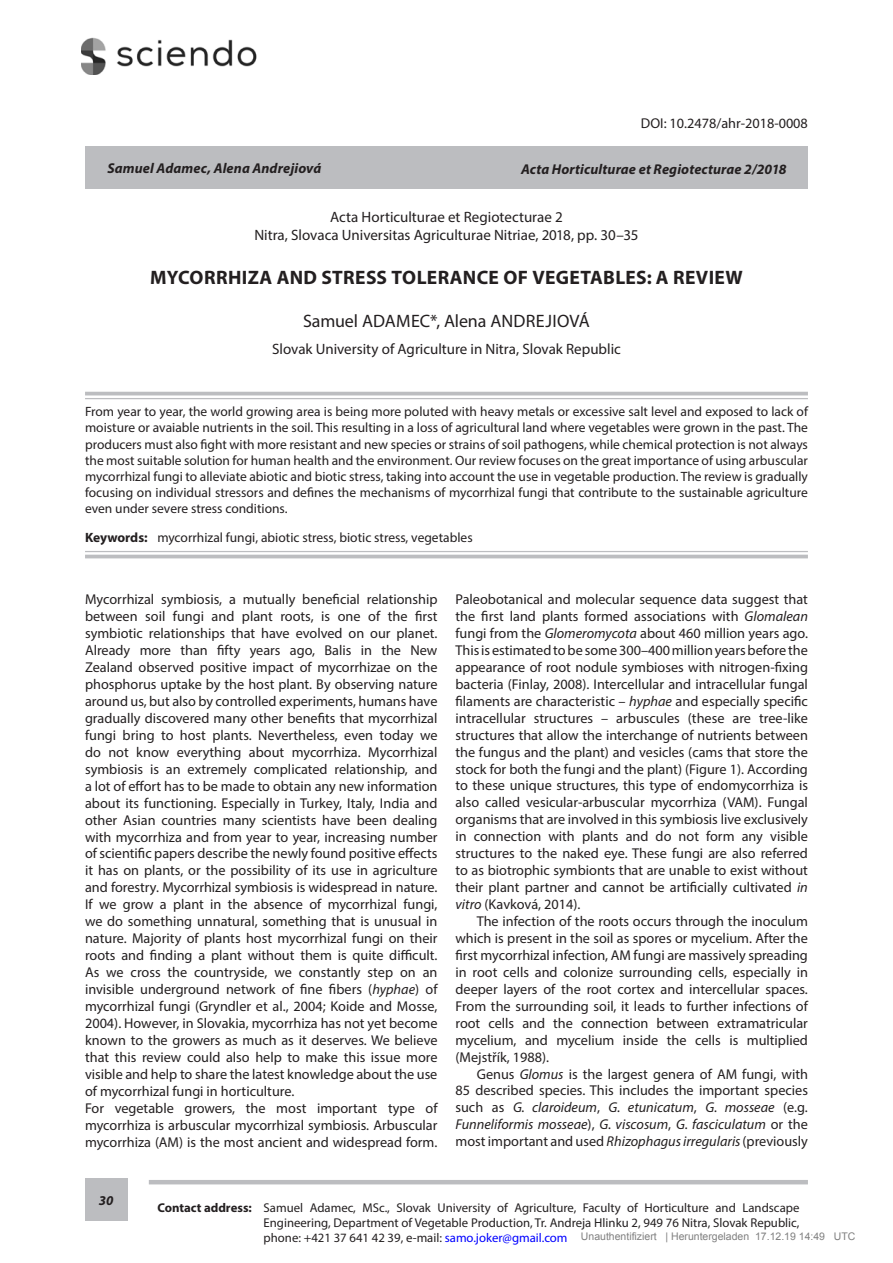
<style>
.page{position:relative;width:893px;height:1263px;background:#fff}
.page>*{position:absolute;margin:0;border:0;box-sizing:border-box;transform-origin:0 0}
.t1{font:700 19.5px "Myriad Pro";letter-spacing:.02em;color:#231f20}
.t2{font:18px "Myriad Pro";letter-spacing:-.005em;color:#231f20}
.t3{font:15px/18px "Myriad Pro";color:#231f20;text-align:center}
.t4{font:14.25px/17px "Myriad Pro";color:#231f20;text-align:justify}
.t5{font:italic 700 14.25px "Myriad Pro";letter-spacing:.01em;color:#231f20}
.t6{font:13.5px/16.2px "Myriad Pro";color:#231f20;text-align:justify}
.t7{font:italic 700 13.5px "Myriad Pro";color:#231f20}
.t8{font:12.75px/15px "Myriad Pro";color:#231f20;text-align:right}
.t9{font:10.5px "Arial";color:#808080}
.s1{font-weight:700}
.s2{font-style:italic}
.s3{font-family:"Myriad Pro";font-size:12.75px;color:#231f20}
.s4{font-family:"Myriad Pro";font-size:12.75px;color:#00f}
</style>
<div class="page">
<div style="left:85px;top:146px;width:723px;height:43px;background:#bcbdc0"></div>
<div style="left:85px;top:1178px;width:43px;height:43px;background:#bcbdc0"></div>
<hr style="left:149px;top:1180px;width:659px;height:4px;background:#bcbdc0">
<img style="left:82px;top:38px;width:175px;height:37px">
<hr style="left:85px;top:392px;width:723px;height:3px;background:#bcbdc0">
<hr style="left:85px;top:398px;width:723px;height:1px;background:#bcbdc0">
<hr style="left:85px;top:551px;width:723px;height:1px;background:#bcbdc0">
<hr style="left:85px;top:555px;width:723px;height:3px;background:#bcbdc0">
<p class="t4" style="left:641px;top:114px;width:168px">DO I: 10.2478/ahr-2018-0008</p>
<p class="t5" style="left:107px;top:159px;width:215px">Samuel Adamec, Alena Andrejiová</p>
<p class="t5" style="left:521px;top:160px;width:267px">Acta Horticulturae et Regiotecturae 2/2018</p>
<p class="t3" style="left:254px;top:207px;width:386px">Acta Horticulturae et Regiotecturae 2<br>Nitra, Slovaca Universitas Agriculturae Nitriae, 2018, pp. 30–35</p>
<h1 class="t1" style="left:150px;top:265px;width:594px">MYCORRHIZA AND STRESS TOLERANCE OF VEGETABLES: A REVIEW</h1>
<p class="t2" style="left:303px;top:310px;width:95px">Samuel Adame</p>
<p class="t2" style="left:420px;top:310px;width:171px">c*, Alena An dreji ová</p>
<p class="t3" style="left:272px;top:339px;width:350px">Slovak University of Agriculture in Nitra, Slovak Republic</p>
<p class="t6" style="left:85px;top:403px;width:724px">From year to year, the world growing area is being more poluted with heavy metals or excessive salt level and exposed to lack of moisture or avaiable nutrients in the soil. This resulting in a loss of agricultural land where vegetables were grown in the past. The producers must also fight with more resistant and new species or strains of soil pathogens, while chemical protection is not always the most suitable solution for human health and the environment. Our review focuses on the great importance of using arbuscular mycorrhizal fungi to alleviate abiotic and biotic stress, taking into account the use in vegetable production. The review is gradually focusing on individual stressors and defines the mechanisms of mycorrhizal fungi that contribute to the sustainable agriculture even under severe stress conditions.</p>
<p class="t6" style="left:85px;top:530px;width:389px"><span class="s1">KEYWORDS:</span> mycorrhizal fungi, abiotic stress, biotic stress, vegetables</p>
<p class="t4" style="left:85px;top:591px;width:354px;text-align:left">Mycorrhizal symbiosis, a mutually beneficial relationship between soil fungi and plant roots, is one of the first symbiotic relationships that have evolved on our planet.<br>Already more than fifty years ago, Balis in the New Zealand observed positive impact of mycorrhizae on the phosphorus uptake by the host plant. By observing nature around us, but also by controlled experiments, humans have gradually discovered many other benefits that mycorrhizal fungi bring to host plants. Nevertheless, even today we do not know everything about mycorrhiza. Mycorrhizal symbiosis is an extremely complicated relationship, and a lot of effort has to be made to obtain any new information about its functioning. Especially in Turkey, Italy, India and other Asian countries many scientists have been dealing with mycorrhiza and from year to year, increasing number of scientific papers describe the newly found positive effects it has on plants, or the possibility of its use in agriculture and forestry. Mycorrhizal symbiosis is widespread in nature.<br>If we grow a plant in the absence of mycorrhizal fungi, we do something unnatural, something that is unusual in nature. Majority of plants host mycorrhizal fungi on their roots and finding a plant without them is quite difficult.<br>As we cross the countryside, we constantly step on an invisible underground network of fine fibers (<span class="s2">hyphae</span>) of mycorrhizal fungi (Gryndler et al., 2004; Koide and Mosse, 2004). However, in Slovakia, mycorrhiza has not yet become known to the growers as much as it deserves. We believe that this review could also help to make this issue more visible and help to share the latest knowledge about the use of mycorrhizal fungi in horticulture.<br>For vegetable growers, the most important type of mycorrhiza is arbuscular mycorrhizal symbiosis. Arbuscular mycorrhiza (AM) is the most ancient and widespread form.</p>
<p class="t4" style="left:455px;top:591px;width:354px">Paleobotanical and molecular sequence data suggest that the first land plants formed associations with <span class="s2">Glomalean </span>fungi from the <span class="s2">Glomeromycota</span> about 460 million years ago.<br>This is estimated to be some 300–400 million years before the appearance of root nodule symbioses with nitrogen-fixing bacteria (Finlay, 2008). Intercellular and intracellular fungal filaments are characteristic – <span class="s2">hyphae</span> and especially specific intracellular structures – arbuscules (these are tree-like structures that allow the interchange of nutrients between the fungus and the plant) and vesicles (cams that store the stock for both the fungi and the plant) (Figure 1). According to these unique structures, this type of endomycorrhiza is also called vesicular-arbuscular mycorrhiza (VAM). Fungal organisms that are involved in this symbiosis live exclusively in connection with plants and do not form any visible structures to the naked eye. These fungi are also referred to as biotrophic symbionts that are unable to exist without their plant partner and cannot be artificially cultivated <span class="s2">in vitro</span> (Kavková, 2014).</p>
<p class="t4" style="left:455px;top:912px;width:354px;text-indent:21px">The infection of the roots occurs through the inoculum which is present in the soil as spores or mycelium. After the first mycorrhizal infection, AM fungi are massively spreading in root cells and colonize surrounding cells, especially in deeper layers of the root cortex and intercellular spaces.<br>From the surrounding soil, it leads to further infections of root cells and the connection between extramatricular mycelium, and mycelium inside the cells is multiplied (Mejstřík, 1988).</p>
<p class="t4" style="left:455px;top:1065px;width:354px;text-indent:21px">Genus <span class="s2">Glomus</span> is the largest genera of AM fungi, with 85 described species. This includes the important species such as <span class="s2">G. claroideum</span>, <span class="s2">G. etunicatum</span>, <span class="s2">G. mosseae</span> (e.g.<br><span class="s2">Funneliformis mosseae</span>), <span class="s2">G. viscosum</span>, <span class="s2">G. fasciculatum</span> or the most important and used <span class="s2">Rhizophagus irregularis</span> (previously</p>
<p class="t7" style="left:99px;top:1191px;width:16px">30</p>
<p class="t8" style="left:157px;top:1200px;width:644px"><span class="s1">CONTACT ADDRESS:</span> Samuel Adamec, MSc., Slovak University of Agriculture, Faculty of Horticulture and Landscape<br>Engineering, Department of Vegetable Production, Tr. Andreja Hlinku 2, 949 76 Nitra, Slovak Republic,</p>
<p class="t9" style="left:264px;top:1233px;width:593px"><span class="s3">phone: +421 37 641 42 39, e-mail:</span> <span class="s4">samo.joker@gmail.com</span> Unauthentifiziert | Heruntergeladen 17.12.19 14:49 UTC</p>
</div>
